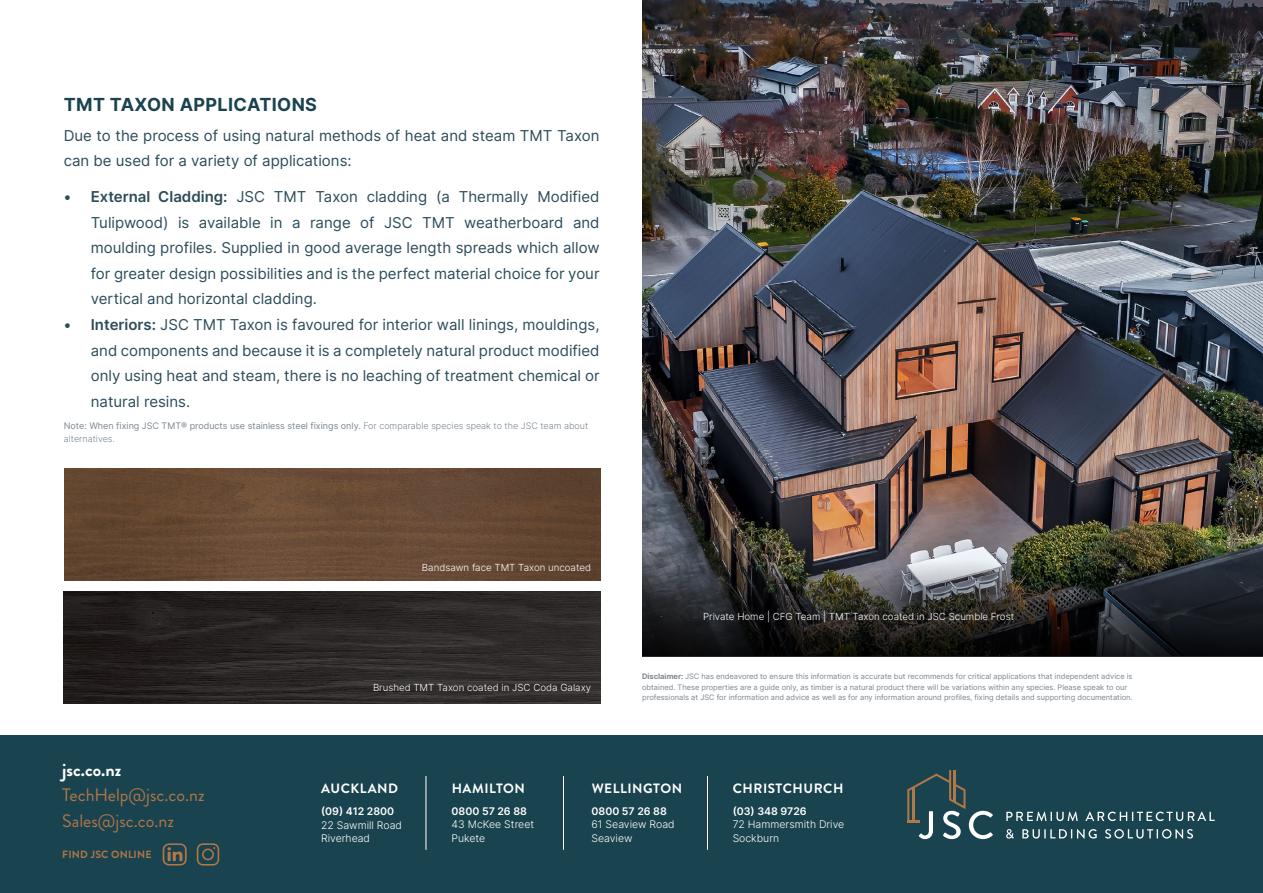
<style>
.page{position:relative;width:1263px;height:893px;background:#fff}
.page>*{position:absolute;margin:0;border:0;box-sizing:border-box;transform-origin:0 0}
.t1{font:18px/25.5px "Brandon Grotesque";color:#b07747}
.t2{font:700 18px "Inter";letter-spacing:.02em;color:#1a4350}
.t3{font:700 18px "Brandon Grotesque";color:#fff}
.t4{font:15px/25.5px "Inter";color:#2c4c59;text-align:justify}
.t5{font:700 13.5px "Brandon Grotesque";letter-spacing:.04em;color:#fff}
.t6{font:300 10.5px/13.5px "Inter";color:#fff}
.t7{font:600 10.5px "Inter";color:#fff}
.t8{font:700 10.5px "Brandon Grotesque";letter-spacing:.02em;color:#b07747}
.t9{font:300 9.75px "Inter";color:#fff}
.t10{font:9px/13.5px "Inter";color:#7b8792}
.t11{font:7.5px/10.5px "Inter";color:#7b8792}
.s1{font-weight:600}
.s2{font-weight:300}
.s3{font-weight:700}
</style>
<div class="page">
<div style="left:0;top:735px;width:1263px;height:158px;background:#1a4350"></div>
<hr style="left:426px;top:776px;width:1px;height:74px;background:#fff">
<hr style="left:563px;top:776px;width:1px;height:74px;background:#fff">
<hr style="left:707px;top:776px;width:1px;height:74px;background:#fff">
<svg style="left:163px;top:843px;width:24px;height:22px"></svg>
<svg style="left:197px;top:843px;width:22px;height:23px"></svg>
<svg style="left:907px;top:770px;width:86px;height:69px"></svg>
<svg style="left:1006px;top:812px;width:72px;height:9px"></svg>
<svg style="left:1085px;top:812px;width:130px;height:9px"></svg>
<svg style="left:1006px;top:829px;width:8px;height:10px"></svg>
<svg style="left:1022px;top:829px;width:75px;height:9px"></svg>
<svg style="left:1105px;top:829px;width:88px;height:9px"></svg>
<img style="left:64px;top:469px;width:536px;height:112px">
<img style="left:642px;top:0;width:621px;height:503px">
<img style="left:64px;top:591px;width:536px;height:112px">
<img style="left:642px;top:503px;width:621px;height:153px">
<p class="t2" style="left:64px;top:92px;width:255px">TMT TAXON APPLICATIONS</p>
<p class="t4" style="left:64px;top:122px;width:537px">Due to the process of using natural methods of heat and steam TMT Taxon can be used for a variety of applications:</p>
<p class="t4" style="left:91px;top:184px;width:510px;text-indent:-27px"><span class="s1">• External Cladding:</span> JSC TMT Taxon cladding (a Thermally Modified Tulipwood) is available in a range of JSC TMT weatherboard and moulding profiles. Supplied in good average length spreads which allow for greater design possibilities and is the perfect material choice for your vertical and horizontal cladding.</p>
<p class="t4" style="left:91px;top:311px;width:510px;text-indent:-27px"><span class="s1">• Interiors:</span> JSC TMT Taxon is favoured for interior wall linings, mouldings, and components and because it is a completely natural product modified only using heat and steam, there is no leaching of treatment chemical or natural resins.</p>
<p class="t10" style="left:64px;top:418px;width:526px">Note: When fixing JSC TMT® products use stainless steel fixings only. <span class="s2">For comparable species speak to the JSC team about alternatives.</span></p>
<p class="t3" style="left:62px;top:757px;width:61px">jsc.co.nz</p>
<p class="t1" style="left:62px;top:782px;width:144px">TechHelp@jsc.co.nz<br>Sales@jsc.co.nz</p>
<p class="t8" style="left:62px;top:847px;width:91px">FIND JSC ONLINE</p>
<p class="t9" style="left:422px;top:561px;width:171px">Bandsawn face TMT Taxon uncoated</p>
<p class="t9" style="left:373px;top:680px;width:220px">Brushed TMT Taxon coated in JSC Coda Galaxy</p>
<p class="t9" style="left:703px;top:609px;width:313px">Private Home | CFG Team | TMT Taxon coated in JSC Scumble Frost</p>
<p class="t11" style="left:642px;top:671px;width:492px"><span class="s3">Disclaimer:</span> JSC has endeavored to ensure this information is accurate but recommends for critical applications that independent advice is obtained. These properties are a guide only, as timber is a natural product there will be variations within any species. Please speak to our professionals at JSC for information and advice as well as for any information around profiles, fixing details and supporting documentation.</p>
<p class="t5" style="left:321px;top:779px;width:78px">AUCKLAND</p>
<p class="t7" style="left:321px;top:804px;width:75px">(09) 412 2800</p>
<p class="t6" style="left:321px;top:818px;width:82px">22 Sawmill Road<br>Riverhead</p>
<p class="t5" style="left:452px;top:779px;width:75px">HAMILTON</p>
<p class="t7" style="left:452px;top:803px;width:77px">0800 57 26 88</p>
<p class="t6" style="left:452px;top:817px;width:84px">43 McKee Street<br>Pukete</p>
<p class="t5" style="left:592px;top:779px;width:92px">WELLINGTON</p>
<p class="t7" style="left:592px;top:803px;width:77px">0800 57 26 88</p>
<p class="t6" style="left:592px;top:817px;width:85px">61 Seaview Road<br>Seaview</p>
<p class="t5" style="left:733px;top:779px;width:112px">CHRISTCHURCH</p>
<p class="t7" style="left:733px;top:803px;width:76px">(03) 348 9726</p>
<p class="t6" style="left:733px;top:817px;width:113px">72 Hammersmith Drive<br>Sockburn</p>
</div>
